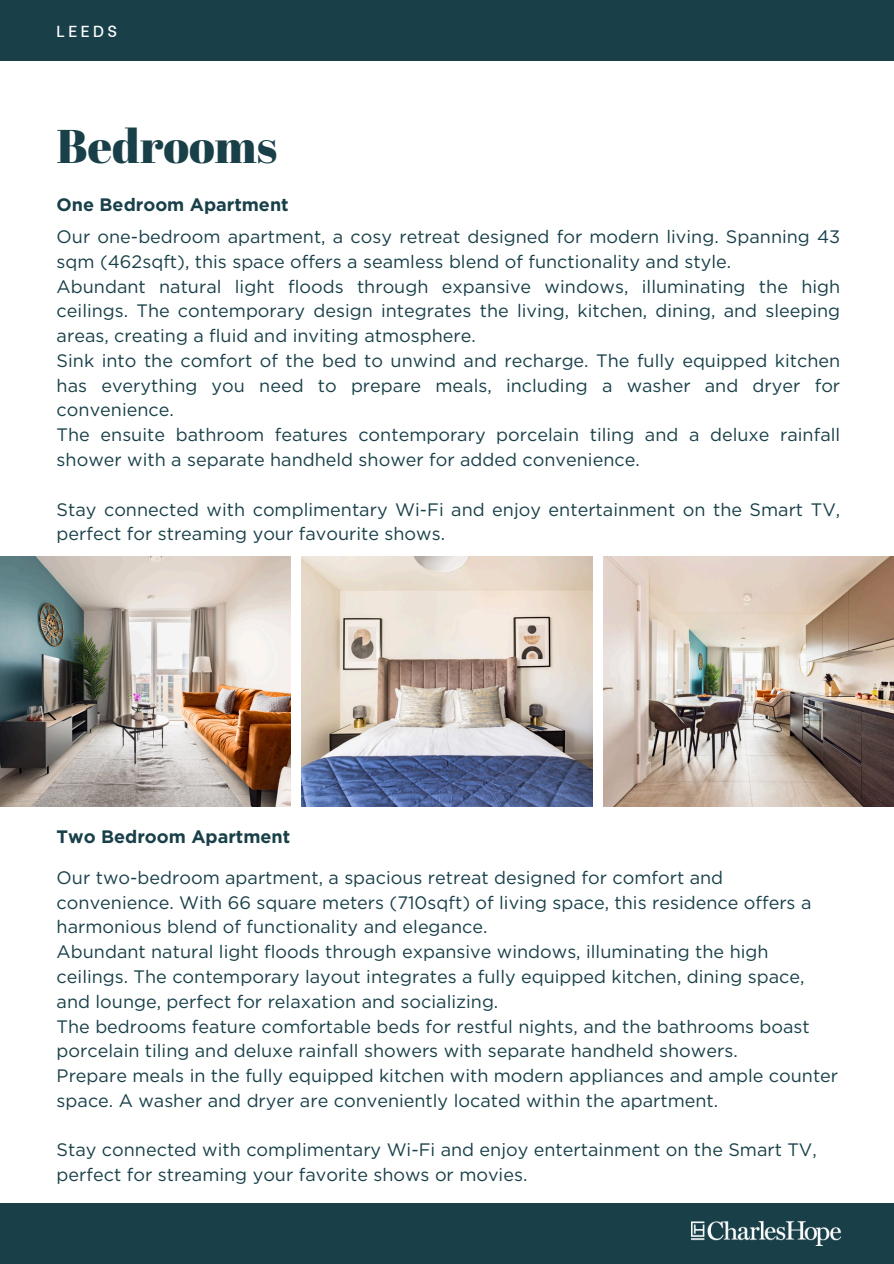
<style>
.page{position:relative;width:894px;height:1264px;background:#fff}
.page>*{position:absolute;margin:0;border:0;box-sizing:border-box;transform-origin:0 0}
.t1{font:47.25px "Abril Fatface";color:#194049}
.t2{font:18px/24.8px "Gotham";color:#194049}
.t3{font:700 18px "Gotham";color:#194049}
.t4{font:500 15.9px "Be Vietnam";letter-spacing:.21em;color:#fff}
</style>
<div class="page">
<img style="left:0;top:556px;width:290px;height:250px">
<img style="left:302px;top:556px;width:290px;height:250px">
<img style="left:603px;top:556px;width:290px;height:250px">
<div style="left:0;top:1203px;width:893px;height:60px;background:#194049"></div>
<div style="left:0;top:0;width:893px;height:60px;background:#194049"></div>
<img style="left:691px;top:1221px;width:148px;height:24px">
<h3 class="t4" style="left:57px;top:18px;width:62px">LEEDS</h3>
<p class="t1" style="left:57px;top:113px;width:222px">Bedrooms</p>
<h1 class="t3" style="left:57px;top:193px;width:233px">One Bedroom Apartment</h1>
<h2 class="t2" style="left:57px;top:224px;width:784px">Our one-bedroom apartment, a cosy retreat designed for modern living. Spanning 43 sqm (462sqft), this space offers a seamless blend of functionality and style.<br>Abundant natural light floods through expansive windows, illuminating the high ceilings. The contemporary design integrates the living, kitchen, dining, and sleeping areas, creating a fluid and inviting atmosphere.<br>Sink into the comfort of the bed to unwind and recharge. The fully equipped kitchen has everything you need to prepare meals, including a washer and dryer for convenience.<br>The ensuite bathroom features contemporary porcelain tiling and a deluxe rainfall shower with a separate handheld shower for added convenience.</h2>
<h3 class="t2" style="left:57px;top:496px;width:784px">Stay connected with complimentary Wi-Fi and enjoy entertainment on the Smart TV, perfect for streaming your favourite shows.</h3>
<h2 class="t3" style="left:57px;top:825px;width:235px">Two Bedroom Apartment</h2>
<h3 class="t2" style="left:57px;top:865px;width:782px">Our two-bedroom apartment, a spacious retreat designed for comfort and convenience. With 66 square meters (710sqft) of living space, this residence offers a harmonious blend of functionality and elegance.<br>Abundant natural light floods through expansive windows, illuminating the high ceilings. The contemporary layout integrates a fully equipped kitchen, dining space, and lounge, perfect for relaxation and socializing.<br>The bedrooms feature comfortable beds for restful nights, and the bathrooms boast porcelain tiling and deluxe rainfall showers with separate handheld showers.<br>Prepare meals in the fully equipped kitchen with modern appliances and ample counter space. A washer and dryer are conveniently located within the apartment.</h3>
<p class="t2" style="left:57px;top:1137px;width:761px">Stay connected with complimentary Wi-Fi and enjoy entertainment on the Smart TV, perfect for streaming your favorite shows or movies.</p>
</div>
